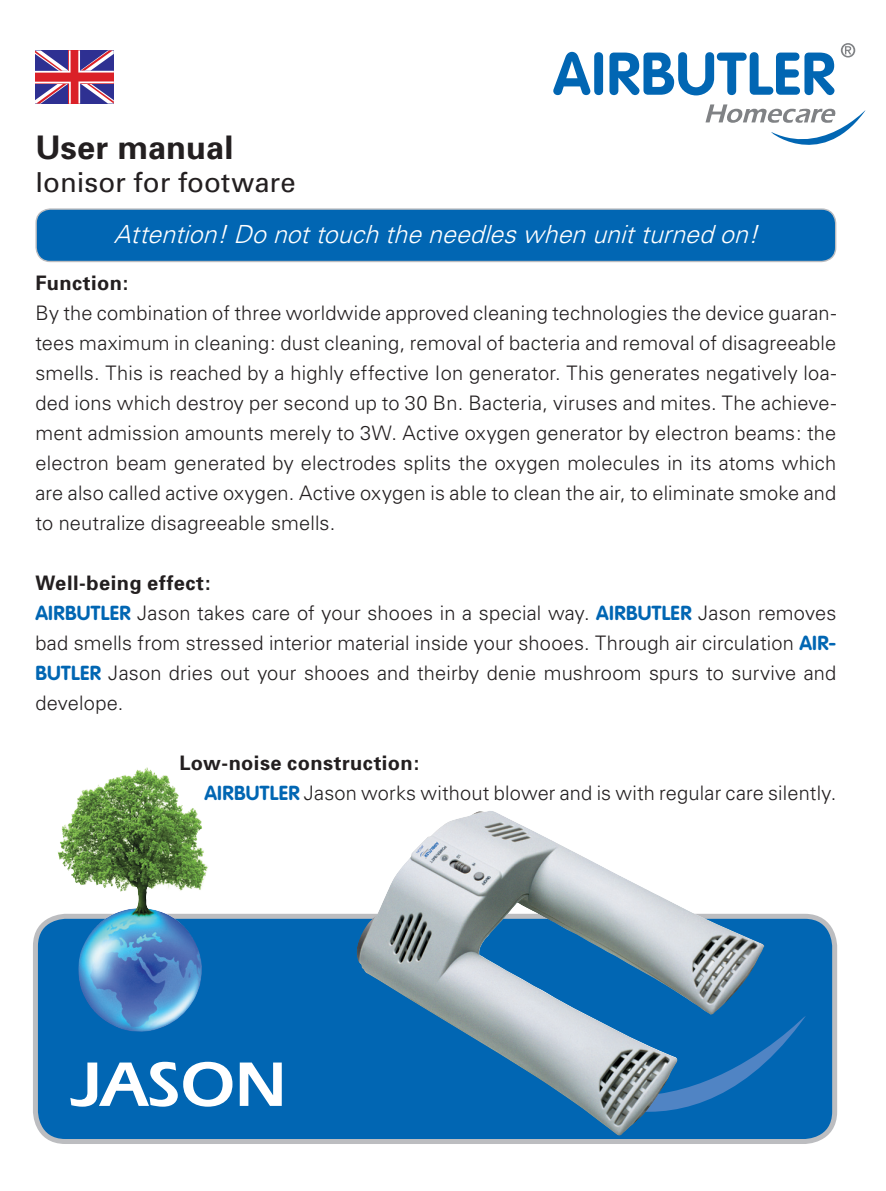
<style>
.page{position:relative;width:886px;height:1191px;background:#fff}
.page>*{position:absolute;margin:0;border:0;box-sizing:border-box;transform-origin:0 0}
.t1{font:700 32.5px "Univers";letter-spacing:.005em;color:#231f20}
.t2{font:27.5px "Univers";letter-spacing:.005em;color:#231f20}
.t3{font:italic 300 25px "Univers";color:#fff}
.t4{font:300 20px/30px "Univers";letter-spacing:.01em;color:#231f20}
.t5{font:700 20px "Univers";letter-spacing:.02em;color:#231f20}
.s1{font-weight:700}
.s2{font-family:"VAG Rounded";font-weight:700;color:#0166b3}
</style>
<div class="page">
<div style="left:35px;top:916px;width:800px;height:225px;background:#0166b3;border-radius:30px"></div>
<div style="left:33px;top:913px;width:804px;height:231px;border:5px solid #bcbdc0;border-radius:30px"></div>
<div style="left:36px;top:209px;width:800px;height:52px;background:#0166b3;border-radius:14px"></div>
<div style="left:35px;top:208px;width:801px;height:54px;border:1px solid #bcbdc0;border-radius:14px"></div>
<svg style="left:553px;top:52px;width:37px;height:43px"></svg>
<div style="left:594px;top:52px;width:9px;height:43px;background:#0166b3;border-radius:5px"></div>
<svg style="left:609px;top:43px;width:257px;height:102px"></svg>
<svg style="left:764px;top:1016px;width:42px;height:48px"></svg>
<div style="left:35px;top:71px;width:79px;height:12px;background:#da2128"></div>
<div style="left:69px;top:50px;width:11px;height:54px;background:#da2128"></div>
<svg style="left:35px;top:50px;width:36px;height:23px"></svg>
<svg style="left:35px;top:82px;width:36px;height:22px"></svg>
<svg style="left:78px;top:50px;width:36px;height:23px"></svg>
<svg style="left:78px;top:81px;width:36px;height:23px"></svg>
<img style="left:77px;top:774px;width:132px;height:258px">
<img style="left:356px;top:811px;width:408px;height:324px">
<svg style="left:70px;top:1061px;width:212px;height:45px"></svg>
<h1 class="t1" style="left:35px;top:128px;width:199px">User manual</h1>
<h2 class="t2" style="left:35px;top:167px;width:262px">Ionisor for footware</h2>
<p class="t3" style="left:114px;top:219px;width:653px">Attention!Donottouchtheneedleswhenunitturnedon!</p>
<p class="t5" style="left:35px;top:271px;width:95px">Function:</p>
<p class="t4" style="left:35px;top:298px;width:802px;text-align:justify">By the combination of three worldwide approved cleaning technologies the device guaran&shy;tees maximum in cleaning: dust cleaning, removal of bacteria and removal of disagreeable smells. This is reached by a highly effective Ion generator. This generates negatively loa&shy;ded ions which destroy per second up to 30 Bn. Bacteria, viruses and mites. The achieve&shy;ment admission amounts merely to 3W. Active oxygen generator by electron beams: the electron beam generated by electrodes splits the oxygen molecules in its atoms which are also called active oxygen. Active oxygen is able to clean the air, to eliminate smoke and to neutralize disagreeable smells.</p>
<p class="t4" style="left:35px;top:568px;width:802px"><span class="s1">Well-being effect:<br></span><span class="s2">AIRBUTLER</span> Jason takes care of your shooes in a special way. <span class="s2">AIRBUTLER</span> Jason removes bad smells from stressed interior material inside your shooes. Through air circulation <span class="s2">AIR-BUTLER</span> Jason dries out your shooes and theirby denie mushroom spurs to survive and develope.</p>
<p class="t4" style="left:204px;top:748px;width:633px;text-indent:-25px"><span class="s1">Low-noise construction:<br></span><span class="s2">AIRBUTLER</span> Jason works without blower and is with regular care silently.</p>
</div>
